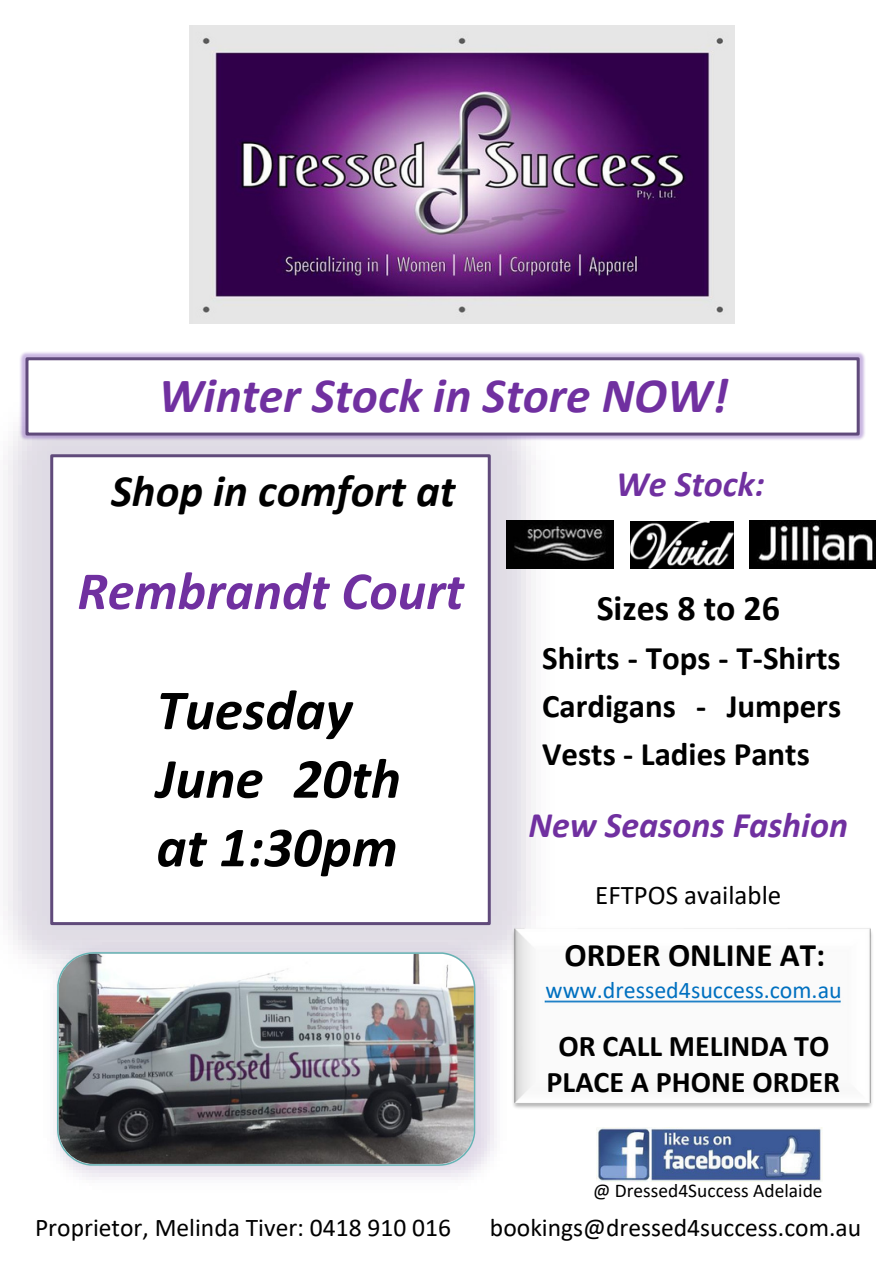
<style>
.page{position:relative;width:893px;height:1264px;background:#fff}
.page>*{position:absolute;margin:0;border:0;box-sizing:border-box;transform-origin:0 0}
.t1{font:italic 700 57px/68.6px "Calibri";color:#000}
.t2{font:italic 700 54px "Calibri";color:#7030a0}
.t3{font:italic 700 49.5px "Calibri";color:#7030a0}
.t4{font:italic 700 45px "Calibri";color:#000}
.t5{font:italic 700 36px "Calibri";color:#7030a0}
.t6{font:700 36px "Calibri";color:#000}
.t7{font:700 32.85px/48.3px "Calibri";color:#000;text-align:justify}
.t8{font:700 30px "Calibri";color:#000}
.t9{font:27px "Calibri";color:#000}
.t10{font:25.5px "Calibri";color:#000}
.t11{font:23.85px "Calibri";color:#0070c0}
.t12{font:19.35px "Calibri";color:#000}
</style>
<div class="page">
<img style="left:190px;top:26px;width:544px;height:298px">
<img style="left:3px;top:436px;width:560px;height:523px">
<div style="left:52px;top:456px;width:437px;height:467px;background:#fff"></div>
<div style="left:50px;top:454px;width:440px;height:471px;border:3px solid #604a7b"></div>
<img style="left:38px;top:932px;width:472px;height:248px">
<img style="left:57px;top:952px;width:418px;height:213px">
<img style="left:510px;top:926px;width:362px;height:182px">
<img style="left:596px;top:1127px;width:226px;height:54px">
<img style="left:18px;top:352px;width:847px;height:91px">
<div style="left:27px;top:359px;width:831px;height:75px;background:#fff"></div>
<div style="left:25px;top:357px;width:834px;height:78px;border:3px solid #604a7b"></div>
<img style="left:630px;top:521px;width:103px;height:47px">
<img style="left:749px;top:521px;width:126px;height:47px">
<img style="left:507px;top:521px;width:106px;height:47px">
<p class="t3" style="left:159px;top:375px;width:571px">Winter Stock in Store NOW!</p>
<p class="t4" style="left:111px;top:472px;width:346px">Shop in comfort at</p>
<p class="t2" style="left:77px;top:568px;width:388px">Rembrandt Court</p>
<p class="t1" style="left:156px;top:680px;width:246px">Tuesday<br>June 20th at 1:30pm</p>
<p class="t5" style="left:616px;top:469px;width:150px">We Stock:</p>
<p class="t6" style="left:596px;top:592px;width:185px">Sizes 8 to 26</p>
<p class="t7" style="left:542px;top:636px;width:300px">Shirts - Tops - T-Shirts Cardigans - Jumpers Vests - Ladies Pants</p>
<p class="t5" style="left:528px;top:809px;width:321px">New Seasons Fashion</p>
<p class="t9" style="left:595px;top:884px;width:187px">EFTPOS available</p>
<p class="t7" style="left:564px;top:933px;width:262px">ORDER ONLINE AT:</p>
<p class="t11" style="left:545px;top:979px;width:297px">www.dressed4success.com.au</p>
<p class="t8" style="left:558px;top:1033px;width:272px">OR CALL MELINDA TO</p>
<p class="t8" style="left:546px;top:1069px;width:295px">PLACE A PHONE ORDER</p>
<p class="t12" style="left:593px;top:1182px;width:231px">@ Dressed4Success Adelaide</p>
<p class="t10" style="left:35px;top:1217px;width:417px">Proprietor, Melinda Tiver: 0418 910 016</p>
<p class="t10" style="left:490px;top:1217px;width:373px">bookings@dressed4success.com.au</p>
</div>
